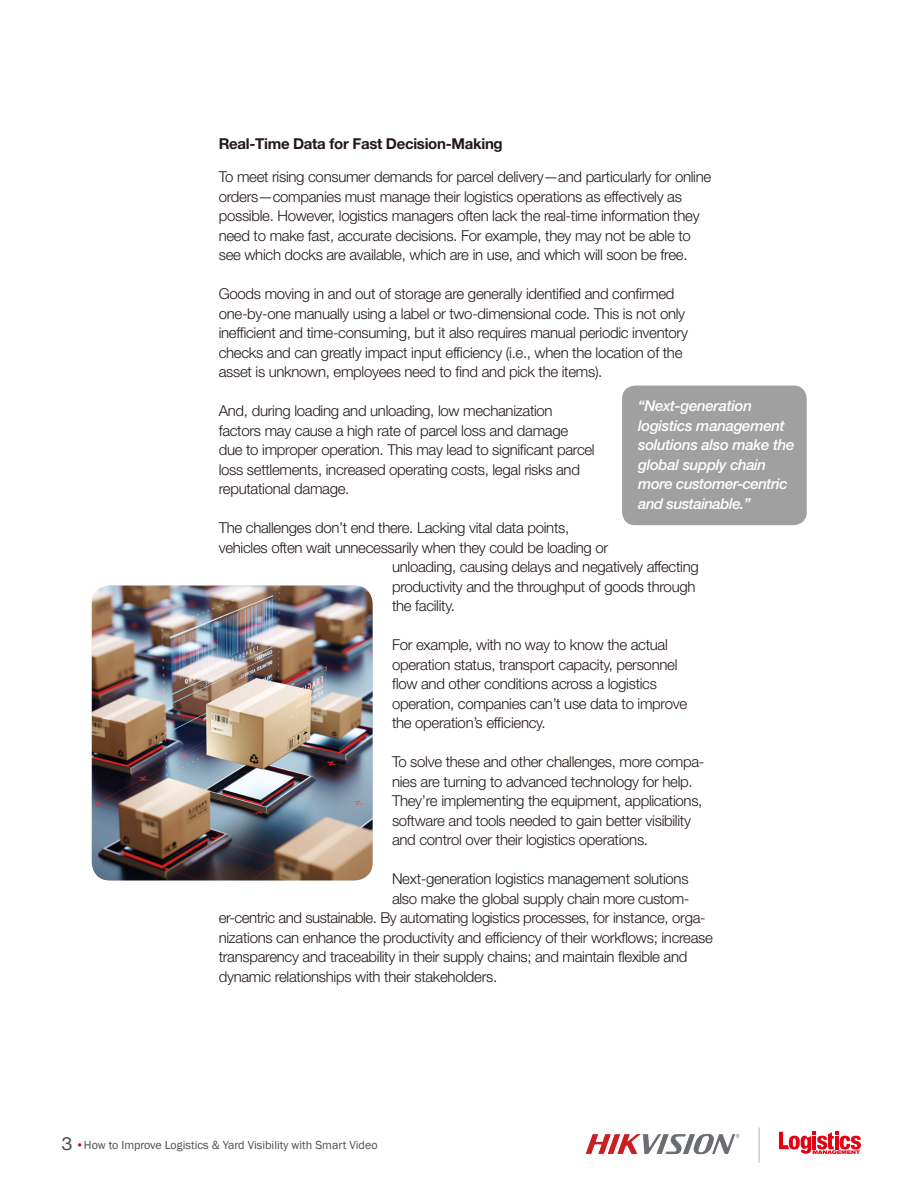
<style>
.page{position:relative;width:918px;height:1188px;background:#fff}
.page>*{position:absolute;margin:0;border:0;box-sizing:border-box;transform-origin:0 0}
.t1{font:300 15px/19.5px "Helvetica Neue LT Std";letter-spacing:-.02em;color:#231916}
.t2{font:italic 500 15px/19.5px "Helvetica Neue LT Std";letter-spacing:-.02em;color:#fff}
.t3{font:700 15px "Helvetica Neue LT Std";letter-spacing:-.02em;color:#231916}
.t4{font:12px "Franklin Gothic";color:#4d4a4a}
.t5{font:1.8px "Helvetica";color:#e60013}
.s1{font-family:"Helvetica Now Text";font-size:18px}
.s2{color:#d80010}
</style>
<div class="page">
<svg style="left:779px;top:1131px;width:82px;height:23px"></svg>
<img style="left:585px;top:1134px;width:155px;height:21px">
<hr style="left:758px;top:1128px;width:2px;height:35px;background:#c9cacb">
<div style="left:622px;top:386px;width:185px;height:139px;background:#a0a0a1;border-radius:13px"></div>
<img style="left:92px;top:586px;width:281px;height:294px">
<p class="t3" style="left:219px;top:135px;width:286px">Real-Time Data for Fast Decision-Making</p>
<p class="t1" style="left:219px;top:167px;width:494px">To meet rising consumer demands for parcel delivery—and particularly for online orders—companies must manage their logistics operations as effectively as possible. However, logistics managers often lack the real-time information they need to make fast, accurate decisions. For example, they may not be able to see which docks are available, which are in use, and which will soon be free.</p>
<p class="t1" style="left:219px;top:284px;width:471px">Goods moving in and out of storage are generally identified and confirmed one-by-one manually using a label or two-dimensional code. This is not only inefficient and time-consuming, but it also requires manual periodic inventory checks and can greatly impact input efficiency (i.e., when the location of the asset is unknown, employees need to find and pick the items).</p>
<p class="t1" style="left:219px;top:401px;width:378px">And, during loading and unloading, low mechanization factors may cause a high rate of parcel loss and damage due to improper operation. This may lead to significant parcel loss settlements, increased operating costs, legal risks and reputational damage.</p>
<p class="t1" style="left:219px;top:518px;width:352px">The challenges don’t end there. Lacking vital data points,</p>
<p class="t1" style="left:219px;top:537px;width:391px">vehicles often wait unnecessarily when they could be loading or</p>
<p class="t1" style="left:392px;top:557px;width:308px">unloading, causing delays and negatively affecting</p>
<p class="t1" style="left:392px;top:576px;width:305px">productivity and the throughput of goods through</p>
<p class="t1" style="left:392px;top:596px;width:64px">the facility.</p>
<p class="t1" style="left:392px;top:635px;width:297px">For example, with no way to know the actual operation status, transport capacity, personnel flow and other conditions across a logistics operation, companies can’t use data to improve the operation’s efficiency.</p>
<p class="t1" style="left:392px;top:752px;width:314px">To solve these and other challenges, more compa&shy;nies are turning to advanced technology for help.<br>They’re implementing the equipment, applications, software and tools needed to gain better visibility and control over their logistics operations.</p>
<p class="t1" style="left:392px;top:869px;width:298px">Next-generation logistics management solutions</p>
<p class="t1" style="left:392px;top:888px;width:299px">also make the global supply chain more custom-</p>
<p class="t1" style="left:219px;top:908px;width:489px">er-centric and sustainable. By automating logistics processes, for instance, orga-</p>
<p class="t1" style="left:219px;top:927px;width:496px">nizations can enhance the productivity and efficiency of their workflows; increase</p>
<p class="t1" style="left:219px;top:947px;width:470px">transparency and traceability in their supply chains; and maintain flexible and</p>
<p class="t1" style="left:219px;top:966px;width:280px">dynamic relationships with their stakeholders.</p>
<p class="t2" style="left:638px;top:396px;width:158px">“Next-generation logistics management solutions also make the global supply chain more customer-centric and sustainable.”</p>
<p class="t4" style="left:61px;top:1137px;width:318px"><span class="s1">3</span> <span class="s2">•</span>How to Improve Logistics &amp; Yard Visibility with Smart Video</p>
<p class="t5" style="left:860px;top:1152px;width:3px">®</p>
</div>
